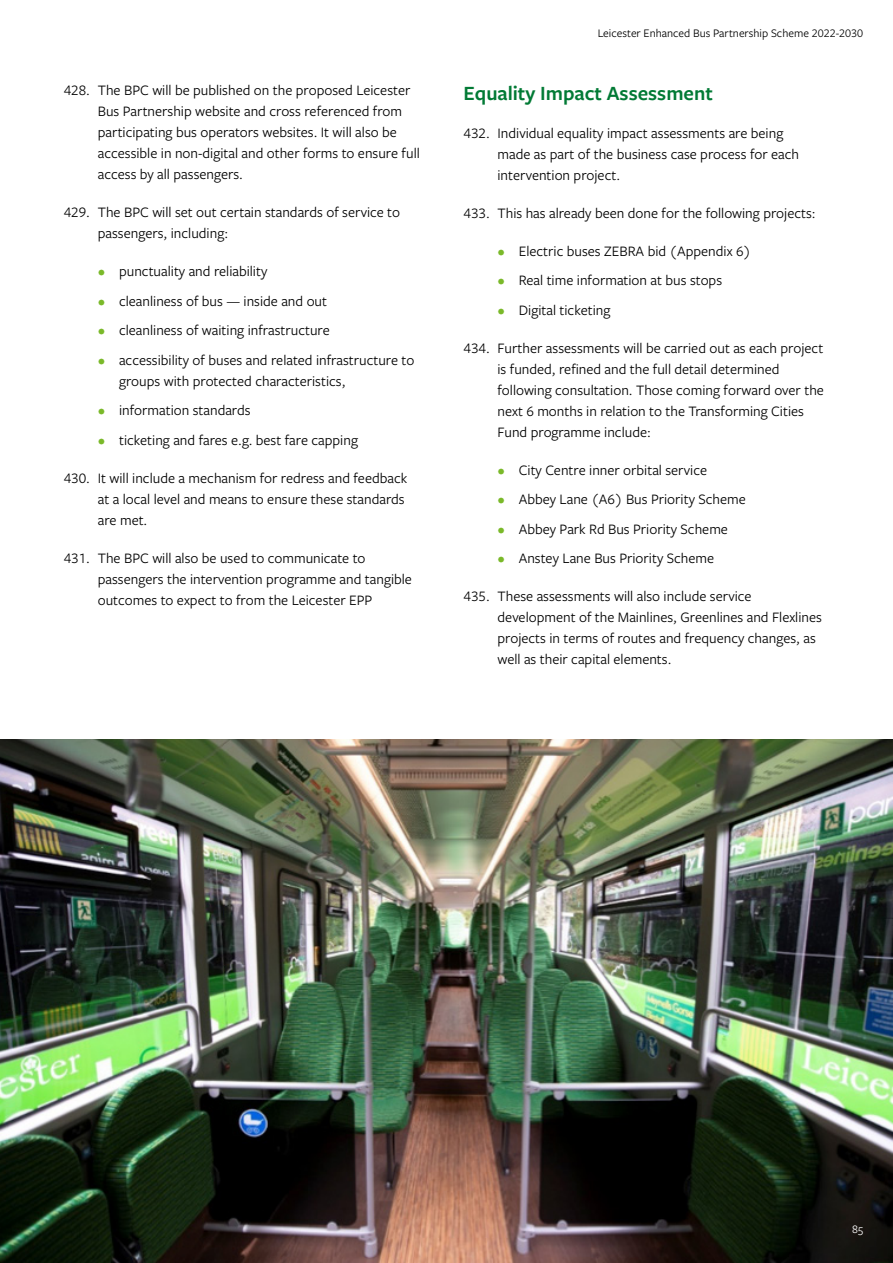
<style>
.page{position:relative;width:893px;height:1263px;background:#fff}
.page>*{position:absolute;margin:0;border:0;box-sizing:border-box;transform-origin:0 0}
.t1{font:600 21px "Freight Sans Pro";color:#027a35}
.P_-_numbers__LVL1{font:15px/21px "Freight Sans Pro";color:#000}
.P_-_bullet{font:15px/21px "Freight Sans Pro";color:#000}
.t2{font:12px "Freight Sans Pro";color:#000}
.t3{font:12px "Freight Sans Pro";color:#fff}
.s1{color:#7ab929}
</style>
<div class="page">
<img style="left:0;top:740px;width:893px;height:523px">
<p class="P_-_numbers__LVL1" style="left:98px;top:79px;width:324px;text-indent:-34px">428. The BPC will be published on the proposed Leicester Bus Partnership website and cross referenced from participating bus operators websites. It will also be accessible in non-digital and other forms to ensure full access by all passengers.</p>
<p class="P_-_numbers__LVL1" style="left:98px;top:201px;width:304px;text-indent:-34px">429. The BPC will set out certain standards of service to passengers, including:</p>
<p class="P_-_bullet" style="left:98px;top:260px;width:171px"><span class="s1">•</span> punctuality and reliability</p>
<p class="P_-_bullet" style="left:98px;top:290px;width:231px"><span class="s1">•</span> cleanliness of bus — inside and out</p>
<p class="P_-_bullet" style="left:98px;top:319px;width:234px"><span class="s1">•</span> cleanliness of waiting infrastructure</p>
<p class="P_-_bullet" style="left:119px;top:349px;width:297px;text-indent:-21px"><span class="s1">•</span> accessibility of buses and related infrastructure to groups with protected characteristics,</p>
<p class="P_-_bullet" style="left:98px;top:399px;width:154px"><span class="s1">•</span> information standards</p>
<p class="P_-_bullet" style="left:98px;top:429px;width:262px"><span class="s1">•</span> ticketing and fares e.g. best fare capping</p>
<p class="P_-_numbers__LVL1" style="left:98px;top:467px;width:311px;text-indent:-34px">430. It will include a mechanism for redress and feedback at a local level and means to ensure these standards are met.</p>
<p class="P_-_numbers__LVL1" style="left:98px;top:547px;width:316px;text-indent:-34px">431. The BPC will also be used to communicate to passengers the intervention programme and tangible outcomes to expect to from the Leicester EPP</p>
<p class="t2" style="left:598px;top:25px;width:267px">Leicester Enhanced Bus Partnership Scheme 2022-2030</p>
<h3 class="t1" style="left:463px;top:79px;width:251px">Equality Impact Assessment</h3>
<p class="P_-_numbers__LVL1" style="left:497px;top:122px;width:303px;text-indent:-34px">432. Individual equality impact assessments are being made as part of the business case process for each intervention project.</p>
<p class="P_-_numbers__LVL1" style="left:463px;top:202px;width:354px">433. This has already been done for the following projects:</p>
<p class="P_-_bullet" style="left:497px;top:240px;width:255px"><span class="s1">•</span> Electric buses ZEBRA bid (Appendix 6)</p>
<p class="P_-_bullet" style="left:497px;top:269px;width:226px"><span class="s1">•</span> Real time information at bus stops</p>
<p class="P_-_bullet" style="left:497px;top:299px;width:114px"><span class="s1">•</span> Digital ticketing</p>
<p class="P_-_numbers__LVL1" style="left:497px;top:337px;width:328px;text-indent:-34px">434. Further assessments will be carried out as each project is funded, refined and the full detail determined following consultation. Those coming forward over the next 6 months in relation to the Transforming Cities Fund programme include:</p>
<p class="P_-_bullet" style="left:497px;top:459px;width:211px"><span class="s1">•</span> City Centre inner orbital service</p>
<p class="P_-_bullet" style="left:497px;top:488px;width:250px"><span class="s1">•</span> Abbey Lane (A6) Bus Priority Scheme</p>
<p class="P_-_bullet" style="left:497px;top:518px;width:232px"><span class="s1">•</span> Abbey Park Rd Bus Priority Scheme</p>
<p class="P_-_bullet" style="left:497px;top:547px;width:218px"><span class="s1">•</span> Anstey Lane Bus Priority Scheme</p>
<p class="P_-_numbers__LVL1" style="left:497px;top:585px;width:326px;text-indent:-34px">435. These assessments will also include service development of the Mainlines, Greenlines and Flexlines projects in terms of routes and frequency changes, as well as their capital elements.</p>
<p class="t3" style="left:852px;top:1221px;width:12px">85</p>
</div>
